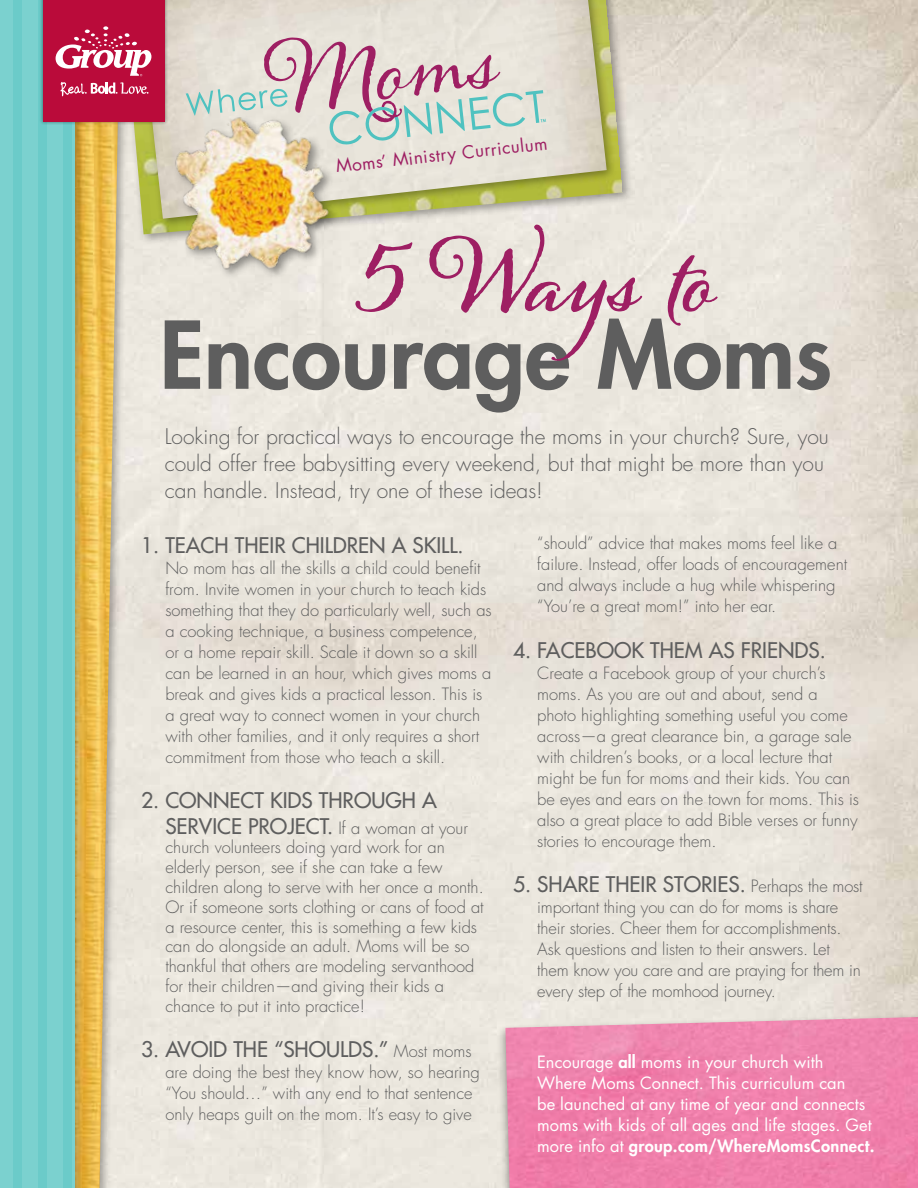
<style>
.page{position:relative;width:918px;height:1188px;background:#fff}
.page>*{position:absolute;margin:0;border:0;box-sizing:border-box;transform-origin:0 0}
.t1{font:500 21px/25.2px "Futura Std";color:#5e5e5e}
.t2{font:300 21px/27px "Futura Std";color:#5e5e5e}
.t3{font:17.4px "Futura Std";color:#9e1f63}
.t4{font:300 16.5px/21px "Futura Std";color:#5e5e5e}
.t5{font:16.5px/21px "Futura Std";color:#fff}
.s1{font-weight:300;font-size:16.5px}
.s2{font-weight:800}
</style>
<div class="page">
<div style="left:7px;top:0;width:124px;height:1188px;background:#eae6dd"></div>
<img style="left:86px;top:125px;width:34px;height:1063px">
<div style="left:0;top:0;width:86px;height:1188px;background:#000;opacity:.35"></div>
<div style="left:0;top:0;width:74px;height:1188px;background:#7bd1cf"></div>
<div style="left:13px;top:0;width:9px;height:1188px;background:#6bcbc9"></div>
<div style="left:38px;top:0;width:9px;height:1188px;background:#6bcbc9"></div>
<div style="left:63px;top:0;width:9px;height:1188px;background:#6bcbc9"></div>
<div style="left:115px;top:0;width:519px;height:245px;background:#000;opacity:.35"></div>
<img style="left:123px;top:0;width:500px;height:234px">
<div style="left:131px;top:0;width:486px;height:230px;background:#000;opacity:.35"></div>
<img style="left:139px;top:0;width:468px;height:219px">
<svg style="left:186px;top:37px;width:360px;height:108px;background:#d7cdcc"></svg>
<img style="left:160px;top:98px;width:186px;height:194px">
<div style="left:497px;top:1008px;width:421px;height:180px;background:#000;opacity:.35"></div>
<img style="left:505px;top:1017px;width:413px;height:171px">
<div style="left:40px;top:0;width:128px;height:125px;background:#000;opacity:.4"></div>
<div style="left:43px;top:0;width:121px;height:122px;background:#ba0b3a"></div>
<svg style="left:56px;top:26px;width:95px;height:50px"></svg>
<svg style="left:61px;top:82px;width:87px;height:14px"></svg>
<svg style="left:165px;top:319px;width:665px;height:94px;background:#bfbcb6"></svg>
<svg style="left:355px;top:225px;width:363px;height:136px;background:#d5c2c3"></svg>
<p class="t3" style="left:335px;top:155px;width:214px;rotate:-6deg">Moms’ Ministry Curriculum</p>
<p class="t2" style="left:165px;top:424px;width:666px">Looking for practical ways to encourage the moms in your church? Sure, you could offer free babysitting every weekend, but that might be more than you can handle. Instead, try one of these ideas!</p>
<p class="t1" style="left:141px;top:533px;width:324px">1. TEACH THEIR CHILDREN A SKILL.</p>
<p class="t4" style="left:165px;top:558px;width:328px">No mom has all the skills a child could benefit from. Invite women in your church to teach kids something that they do particularly well, such as a cooking technique, a business competence, or a home repair skill. Scale it down so a skill can be learned in an hour, which gives moms a break and gives kids a practical lesson. This is a great way to connect women in your church with other families, and it only requires a short commitment from those who teach a skill.</p>
<p class="t1" style="left:165px;top:788px;width:304px;text-indent:-24px">2. CONNECT KIDS THROUGH A<br>SERVICE PROJECT. <span class="s1">If a woman at your</span></p>
<p class="t4" style="left:165px;top:838px;width:320px;line-height:19.8px">church volunteers doing yard work for an elderly person, see if she can take a few children along to serve with her once a month.<br>Or if someone sorts clothing or cans of food at a resource center, this is something a few kids can do alongside an adult. Moms will be so thankful that others are modeling servanthood for their children—and giving their kids a chance to put it into practice!</p>
<p class="t1" style="left:141px;top:1037px;width:332px">3. AVOID THE “SHOULDS.” <span class="s1">Most moms</span></p>
<p class="t4" style="left:165px;top:1062px;width:316px">are doing the best they know how, so hearing “You should…” with any end to that sentence only heaps guilt on the mom. It’s easy to give</p>
<p class="t4" style="left:537px;top:533px;width:311px">“should” advice that makes moms feel like a failure. Instead, offer loads of encouragement and always include a hug while whispering “You’re a great mom!” into her ear.</p>
<p class="t1" style="left:513px;top:638px;width:314px">4. FACEBOOK THEM AS FRIENDS.</p>
<p class="t4" style="left:537px;top:663px;width:323px">Create a Facebook group of your church’s moms. As you are out and about, send a photo highlighting something useful you come across—a great clearance bin, a garage sale with children’s books, or a local lecture that might be fun for moms and their kids. You can be eyes and ears on the town for moms. This is also a great place to add Bible verses or funny stories to encourage them.</p>
<p class="t1" style="left:513px;top:872px;width:351px">5. SHARE THEIR STORIES. <span class="s1">Perhaps the most</span></p>
<p class="t4" style="left:537px;top:897px;width:325px">important thing you can do for moms is share their stories. Cheer them for accomplishments.<br>Ask questions and listen to their answers. Let them know you care and are praying for them in every step of the momhood journey.</p>
<p class="t5" style="left:537px;top:1051px;width:339px">Encourage <span class="s2">all</span> moms in your church with Where Moms Connect. This curriculum can<br>be launched at any time of year and connects moms with kids of all ages and life stages. Get more info at <span class="s2">group.com/WhereMomsConnect.</span></p>
</div>
